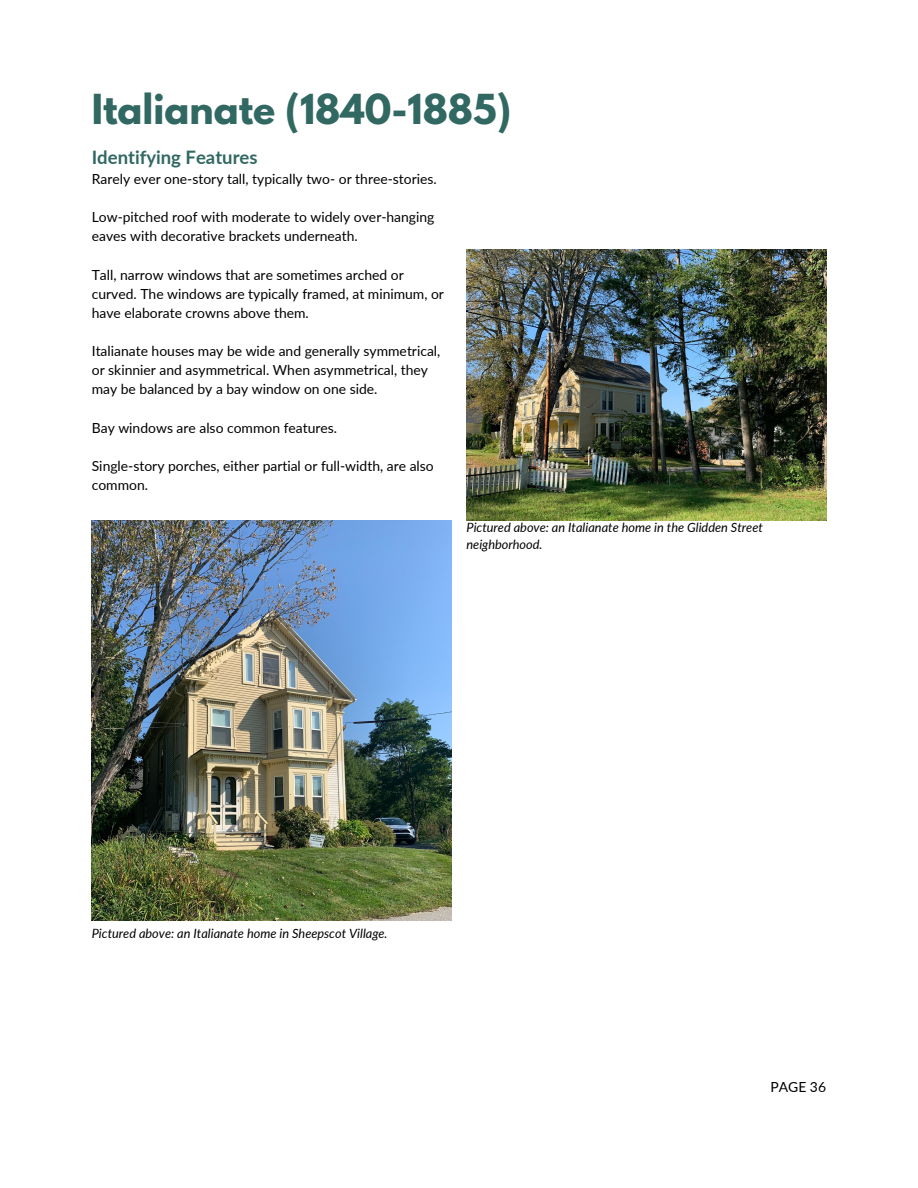
<style>
.page{position:relative;width:918px;height:1188px;background:#fff}
.page>*{position:absolute;margin:0;border:0;box-sizing:border-box;transform-origin:0 0}
.t1{font:700 36.6px "League Spartan";color:#316862}
.t2{font:700 18.6px "Lato";color:#316862}
.t3{font:13.95px/19px "Lato";color:#000}
.t4{font:italic 12.75px/17.4px "Lato";color:#000}
</style>
<div class="page">
<img style="left:92px;top:521px;width:360px;height:399px">
<img style="left:467px;top:249px;width:360px;height:271px">
<p class="t1" style="left:92px;top:91px;width:421px">Italianate (1840-1885)</p>
<p class="t2" style="left:92px;top:146px;width:167px">Identifying Features</p>
<p class="t3" style="left:92px;top:169px;width:347px">Rarely ever one-story tall, typically two- or three-stories.</p>
<p class="t3" style="left:92px;top:207px;width:344px">Low-pitched roof with moderate to widely over-hanging eaves with decorative brackets underneath.</p>
<p class="t3" style="left:92px;top:265px;width:354px">Tall, narrow windows that are sometimes arched or curved. The windows are typically framed, at minimum, or have elaborate crowns above them.</p>
<p class="t3" style="left:92px;top:341px;width:350px">Italianate houses may be wide and generally symmetrical, or skinnier and asymmetrical. When asymmetrical, they may be balanced by a bay window on one side.</p>
<p class="t3" style="left:92px;top:418px;width:247px">Bay windows are also common features.</p>
<p class="t3" style="left:92px;top:456px;width:343px">Single-story porches, either partial or full-width, are also common.</p>
<p class="t4" style="left:467px;top:518px;width:298px">Pictured above: an Italianate home in the Glidden Street neighborhood.</p>
<p class="t4" style="left:92px;top:924px;width:297px">Pictured above: an Italianate home in Sheepscot Village.</p>
<p class="t3" style="left:770px;top:1077px;width:57px">PAGE 36</p>
</div>
